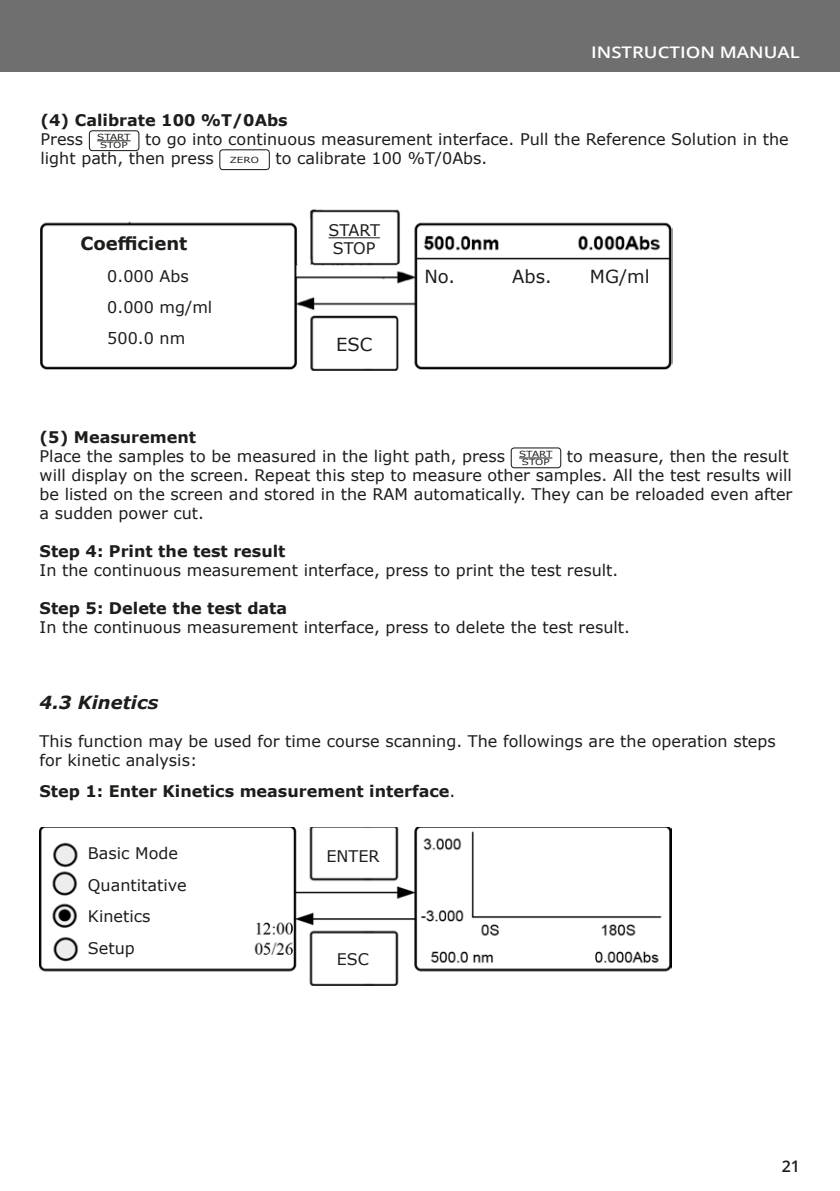
<style>
.page{position:relative;width:840px;height:1191px;background:#fff}
.page>*{position:absolute;margin:0;border:0;box-sizing:border-box;transform-origin:0 0}
.t1{font:18px "Verdana";color:#1d1d1b}
.t2{font:700 18px "Verdana";color:#1d1d1b}
.t3{font:italic 700 18px "Verdana";color:#1d1d1b}
.t4{font:16px/19px "Verdana";color:#1d1d1b}
.t5{font:700 16px/19px "Verdana";color:#1d1d1b}
.t6{font:600 16px "Open Sans";color:#fff;scale:1.16 1}
.t7{font:600 16px "Open Sans";color:#1d1d1b}
.s1{font-weight:400}
.s2{font-size:8.4px}
.s3{font-weight:700}
</style>
<div class="page">
<div style="left:0;top:0;width:839px;height:72px;background:#706f6f"></div>
<div style="left:89px;top:130px;width:50px;height:21px;border:1px solid #1d1d1b;border-radius:3px"></div>
<hr style="left:97px;top:140px;width:33px;height:1px;background:#1d1d1b">
<div style="left:219px;top:149px;width:51px;height:21px;border:1px solid #1d1d1b;border-radius:3px"></div>
<img style="left:40px;top:209px;width:632px;height:162px">
<hr style="left:328px;top:237px;width:51px;height:1px;background:#1d1d1b">
<div style="left:510px;top:447px;width:51px;height:21px;border:1px solid #1d1d1b;border-radius:3px"></div>
<hr style="left:519px;top:457px;width:33px;height:1px;background:#1d1d1b">
<img style="left:39px;top:827px;width:631px;height:158px">
<p class="t6" style="left:590px;top:41px;width:181px">INSTRUCTION MANUAL</p>
<p class="t5" style="left:40px;top:110px;width:249px">(4) Calibrate 100 %T/0Abs<br><span class="s1">Press</span> <sup>START</sup></p>
<p class="t4" style="left:40px;top:130px;width:749px;text-indent:59px"><sub>STOP</sub> to go into continuous measurement interface. Pull the Reference Solution in the light path, then press <span class="s2">ZERO</span> to calibrate 100 %T/0Abs.</p>
<p class="t2" style="left:80px;top:231px;width:108px">Coefficient</p>
<p class="t4" style="left:107px;top:260px;width:106px;line-height:31.4px">0.000 Abs<br>0.000 mg/ml<br>500.0 nm</p>
<p class="t4" style="left:328px;top:221px;width:53px;line-height:18px">START<br>STOP</p>
<p class="t1" style="left:336px;top:332px;width:38px">ESC</p>
<p class="t1" style="left:424px;top:264px;width:32px">No.</p>
<p class="t1" style="left:512px;top:264px;width:41px">Abs.</p>
<p class="t1" style="left:589px;top:264px;width:61px">MG/ml</p>
<p class="t4" style="left:40px;top:428px;width:514px"><span class="s3">(5) Measurement<br></span>Place the samples to be measured in the light path, press <sup>START</sup></p>
<p class="t4" style="left:40px;top:447px;width:754px;text-indent:482px"><sub>STOP</sub> to measure, then the result will display on the screen. Repeat this step to measure other samples. All the test results will be listed on the screen and stored in the RAM automatically. They can be reloaded even after a sudden power cut.</p>
<p class="t5" style="left:40px;top:541px;width:247px">Step 4: Print the test result</p>
<p class="t4" style="left:40px;top:561px;width:580px">In the continuous measurement interface, press to print the test result.</p>
<p class="t5" style="left:40px;top:598px;width:249px">Step 5: Delete the test data</p>
<p class="t4" style="left:40px;top:618px;width:591px">In the continuous measurement interface, press to delete the test result.</p>
<p class="t3" style="left:40px;top:690px;width:120px">4.3 Kinetics</p>
<p class="t4" style="left:40px;top:732px;width:737px">This function may be used for time course scanning. The followings are the operation steps for kinetic analysis:</p>
<p class="t5" style="left:40px;top:781px;width:417px">Step 1: Enter Kinetics measurement interface<span class="s1">.</span></p>
<p class="t4" style="left:88px;top:837px;width:100px;line-height:31.4px">Basic Mode<br>Quantitative<br>Kinetics<br>Setup</p>
<p class="t4" style="left:326px;top:846px;width:55px">ENTER</p>
<p class="t4" style="left:336px;top:949px;width:34px">ESC</p>
<p class="t7" style="left:781px;top:1155px;width:20px">21</p>
</div>
